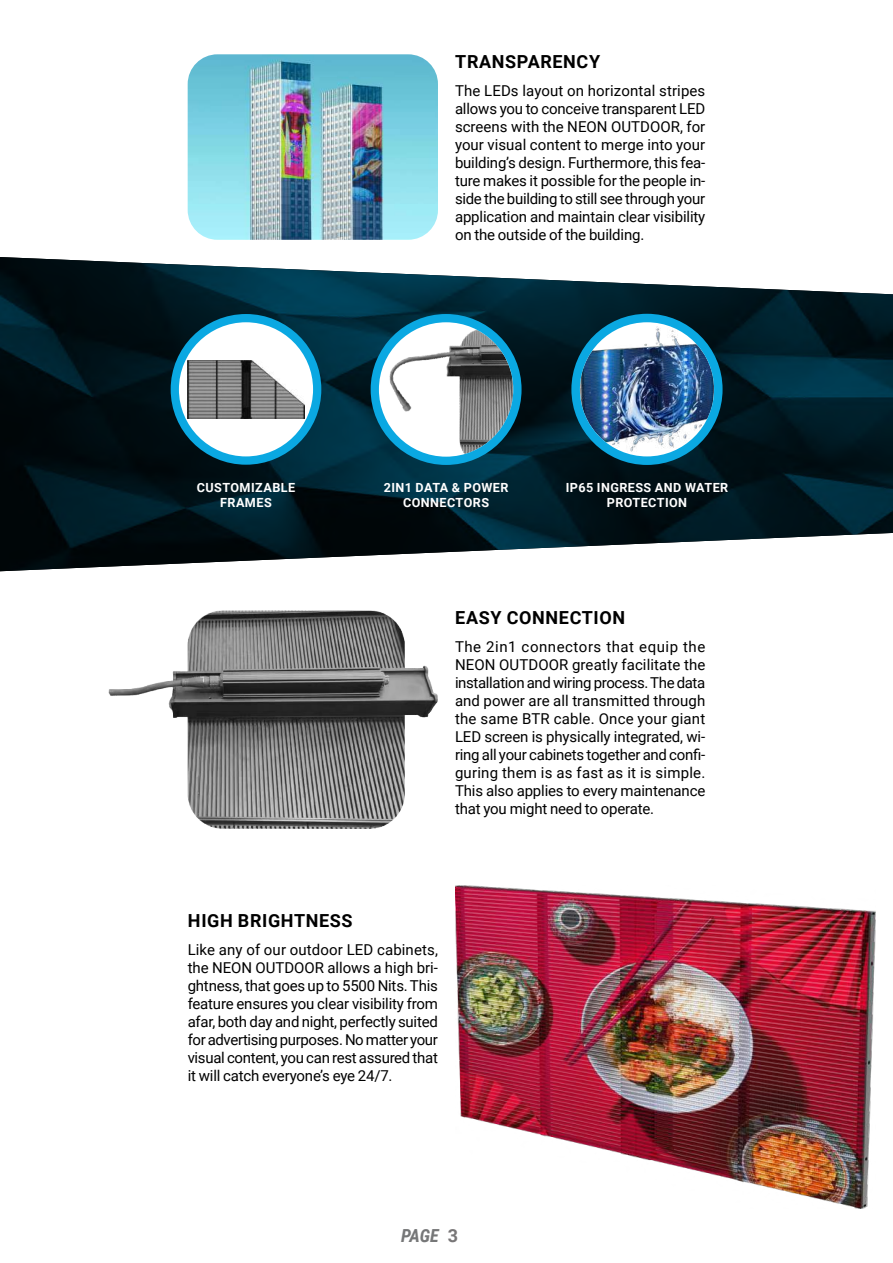
<style>
.page{position:relative;width:893px;height:1263px;background:#fff}
.page>*{position:absolute;margin:0;border:0;box-sizing:border-box;transform-origin:0 0}
.t1{font:700 18px "Roboto";letter-spacing:.035em;color:#000}
.t2{font:italic 700 18px "Roboto Condensed";color:#767778}
.t3{font:15px/18px "Roboto";letter-spacing:-.01em;color:#000;text-align:justify}
.t4{font:700 12.6px/15.1px "Roboto";letter-spacing:.035em;color:#fff;text-align:center}
.s1{font-family:"Roboto";font-style:normal;color:#787677}
</style>
<div class="page">
<img style="left:455px;top:885px;width:421px;height:324px">
<img style="left:188px;top:54px;width:250px;height:186px">
<img style="left:0;top:257px;width:893px;height:314px">
<svg style="left:175px;top:318px;width:142px;height:143px"></svg>
<img style="left:188px;top:360px;width:116px;height:59px">
<div style="left:171px;top:314px;width:150px;height:151px;border:8px solid #0aa8e2;border-radius:50%"></div>
<svg style="left:375px;top:318px;width:142px;height:143px"></svg>
<img style="left:389px;top:329px;width:124px;height:128px">
<div style="left:371px;top:314px;width:151px;height:151px;border:8px solid #0aa8e2;border-radius:50%"></div>
<img style="left:580px;top:327px;width:134px;height:125px">
<div style="left:571px;top:314px;width:152px;height:151px;border:9px solid #0aa8e2;border-radius:50%"></div>
<img style="left:109px;top:611px;width:329px;height:217px">
<p class="t1" style="left:455px;top:48px;width:146px">TRANSPARENCY</p>
<p class="t3" style="left:455px;top:81px;width:252px">The LEDs layout on horizontal stripes allows you to conceive transparent LED screens with the NEON OUTDOOR, for your visual content to merge into your building’s design. Furthermore, this fea&shy;ture makes it possible for the people in&shy;side the building to still see through your application and maintain clear visibility on the outside of the building.</p>
<p class="t4" style="left:197px;top:480px;width:100px">CUSTOMIZABLE<br>FRAMES</p>
<p class="t4" style="left:384px;top:479px;width:126px">2IN1 DATA &amp; POWER<br>CONNECTORS</p>
<p class="t4" style="left:566px;top:479px;width:164px">IP65 INGRESS AND WATER<br>PROTECTION</p>
<p class="t1" style="left:455px;top:605px;width:171px">EASY CONNECTION</p>
<p class="t3" style="left:455px;top:637px;width:252px">The 2in1 connectors that equip the NEON OUTDOOR greatly facilitate the installation and wiring process. The data and power are all transmitted through the same BTR cable. Once your giant LED screen is physically integrated, wi&shy;ring all your cabinets together and confi&shy;guring them is as fast as it is simple.<br>This also applies to every maintenance that you might need to operate.</p>
<p class="t1" style="left:188px;top:908px;width:166px">HIGH BRIGHTNESS</p>
<p class="t3" style="left:188px;top:940px;width:252px">Like any of our outdoor LED cabinets, the NEON OUTDOOR allows a high bri&shy;ghtness, that goes up to 5500 Nits. This feature ensures you clear visibility from afar, both day and night, perfectly suited for advertising purposes. No matter your visual content, you can rest assured that it will catch everyone’s eye 24/7.</p>
<p class="t2" style="left:401px;top:1223px;width:59px">PAGE <span class="s1">3</span></p>
</div>
